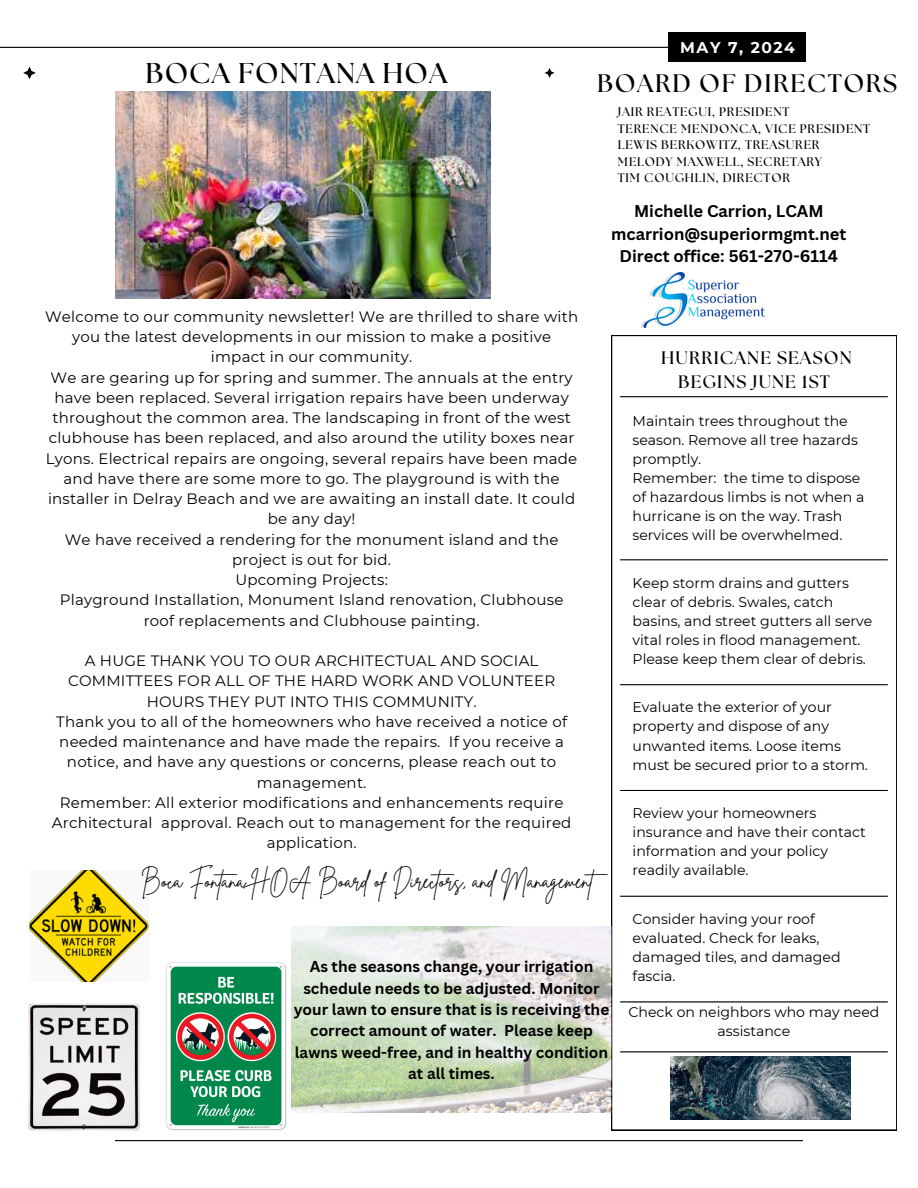
<style>
.page{position:relative;width:918px;height:1188px;background:#fff}
.page>*{position:absolute;margin:0;border:0;box-sizing:border-box;transform-origin:0 0}
.t1{font:700 28.5px "The Seasons";letter-spacing:.04em;color:#000}
.t2{font:700 25.35px "The Seasons";letter-spacing:.065em;color:#000}
.t3{font:21px "Brittany Signature";color:#000}
.t4{font:700 18px/24.8px "The Seasons";letter-spacing:.065em;color:#000;text-align:center}
.t5{font:700 16.5px/22.5px "Canva Sans";color:#000;text-align:center}
.t6{font:700 15.45px "Montserrat";letter-spacing:.1em;color:#fff}
.t7{font:700 15.3px/21.3px "Canva Sans";color:#000;text-align:center}
.t8{font:15px/20.2px "Montserrat";letter-spacing:.015em;color:#000;text-align:center}
.t9{font:14.1px/19px "Montserrat";color:#000}
.t10{font:700 12.45px "The Seasons";letter-spacing:.065em;color:#000}
</style>
<div class="page">
<hr style="left:0;top:47px;width:803px;height:1px;background:#000">
<hr style="left:115px;top:1140px;width:688px;height:1px;background:#000">
<img style="left:166px;top:962px;width:126px;height:169px">
<svg style="left:23px;top:67px;width:13px;height:12px"></svg>
<svg style="left:611px;top:335px;width:286px;height:795px"></svg>
<hr style="left:620px;top:396px;width:268px;height:1px;background:#000">
<hr style="left:620px;top:559px;width:268px;height:1px;background:#000">
<hr style="left:620px;top:684px;width:268px;height:1px;background:#000">
<hr style="left:620px;top:790px;width:268px;height:1px;background:#000">
<hr style="left:620px;top:896px;width:268px;height:1px;background:#000">
<hr style="left:620px;top:1001px;width:268px;height:2px;background:#000">
<hr style="left:620px;top:1051px;width:268px;height:1px;background:#000">
<img style="left:671px;top:1057px;width:180px;height:63px">
<img style="left:641px;top:272px;width:124px;height:55px">
<img style="left:292px;top:926px;width:319px;height:187px">
<svg style="left:545px;top:68px;width:10px;height:10px"></svg>
<img style="left:115px;top:92px;width:376px;height:207px">
<img style="left:29px;top:870px;width:119px;height:112px">
<img style="left:28px;top:1003px;width:112px;height:127px">
<div style="left:668px;top:32px;width:138px;height:30px;background:#000"></div>
<p class="t6" style="left:680px;top:38px;width:116px">MAY 7, 2024</p>
<p class="t1" style="left:146px;top:60px;width:303px">BOCA FONTANA HOA</p>
<p class="t2" style="left:597px;top:72px;width:301px">BOARD OF DIRECTORS</p>
<p class="t10" style="left:618px;top:106px;width:173px">JAIR REATEGUI, PRESIDENT</p>
<p class="t10" style="left:618px;top:123px;width:254px">TERENCE MENDONCA, VICE PRESIDENT</p>
<p class="t10" style="left:618px;top:139px;width:203px">LEWIS BERKOWITZ, TREASURER</p>
<p class="t10" style="left:618px;top:156px;width:206px">MELODY MAXWELL, SECRETARY</p>
<p class="t10" style="left:618px;top:172px;width:174px">TIM COUGHLIN, DIRECTOR</p>
<p class="t5" style="left:611px;top:200px;width:237px">Michelle Carrion, LCAM mcarrion@superiormgmt.net<br>Direct office: 561-270-6114</p>
<h1 class="t8" style="left:45px;top:306px;width:535px">Welcome to our community newsletter! We are thrilled to share with you the latest developments in our mission to make a positive impact in our community.</h1>
<h2 class="t8" style="left:46px;top:367px;width:533px">We are gearing up for spring and summer. The annuals at the entry have been replaced. Several irrigation repairs have been underway throughout the common area. The landscaping in front of the west clubhouse has been replaced, and also around the utility boxes near Lyons. Electrical repairs are ongoing, several repairs have been made and have there are some more to go. The playground is with the installer in Delray Beach and we are awaiting an install date. It could be any day!</h2>
<p class="t8" style="left:65px;top:529px;width:495px">We have received a rendering for the monument island and the project is out for bid.</p>
<p class="t8" style="left:235px;top:570px;width:154px">Upcoming Projects:</p>
<p class="t8" style="left:60px;top:590px;width:505px">Playground Installation, Monument Island renovation, Clubhouse roof replacements and Clubhouse painting.</p>
<p class="t8" style="left:68px;top:651px;width:489px">A HUGE THANK YOU TO OUR ARCHITECTUAL AND SOCIAL<br>COMMITTEES FOR ALL OF THE HARD WORK AND VOLUNTEER<br>HOURS THEY PUT INTO THIS COMMUNITY.</p>
<p class="t8" style="left:56px;top:711px;width:512px">Thank you to all of the homeowners who have received a notice of needed maintenance and have made the repairs. If you receive a notice, and have any questions or concerns, please reach out to management.</p>
<p class="t8" style="left:52px;top:792px;width:521px">Remember: All exterior modifications and enhancements require<br>Architectural approval. Reach out to management for the required application.</p>
<p class="t3" style="left:141px;top:867px;width:474px">Boca Fontana HOA Board of Directors, and Management</p>
<p class="t7" style="left:294px;top:956px;width:317px">As the seasons change, your irrigation schedule needs to be adjusted. Monitor your lawn to ensure that is is receiving the correct amount of water. Please keep lawns weed-free, and in healthy condition at all times.</p>
<h3 class="t4" style="left:661px;top:346px;width:192px">HURRICANE SEASON<br>BEGINS JUNE 1ST</h3>
<h5 class="t9" style="left:633px;top:411px;width:227px">Maintain trees throughout the season. Remove all tree hazards promptly.</h5>
<p class="t9" style="left:633px;top:468px;width:233px">Remember: the time to dispose of hazardous limbs is not when a hurricane is on the way. Trash services will be overwhelmed.</p>
<p class="t9" style="left:633px;top:573px;width:241px">Keep storm drains and gutters clear of debris. Swales, catch basins, and street gutters all serve vital roles in flood management.<br>Please keep them clear of debris.</p>
<p class="t9" style="left:633px;top:698px;width:237px">Evaluate the exterior of your property and dispose of any unwanted items. Loose items must be secured prior to a storm.</p>
<p class="t9" style="left:633px;top:804px;width:235px">Review your homeowners insurance and have their contact information and your policy readily available.</p>
<p class="t9" style="left:633px;top:909px;width:210px">Consider having your roof evaluated. Check for leaks, damaged tiles, and damaged fascia.</p>
<p class="t9" style="left:628px;top:1002px;width:252px;text-align:center">Check on neighbors who may need assistance</p>
</div>
